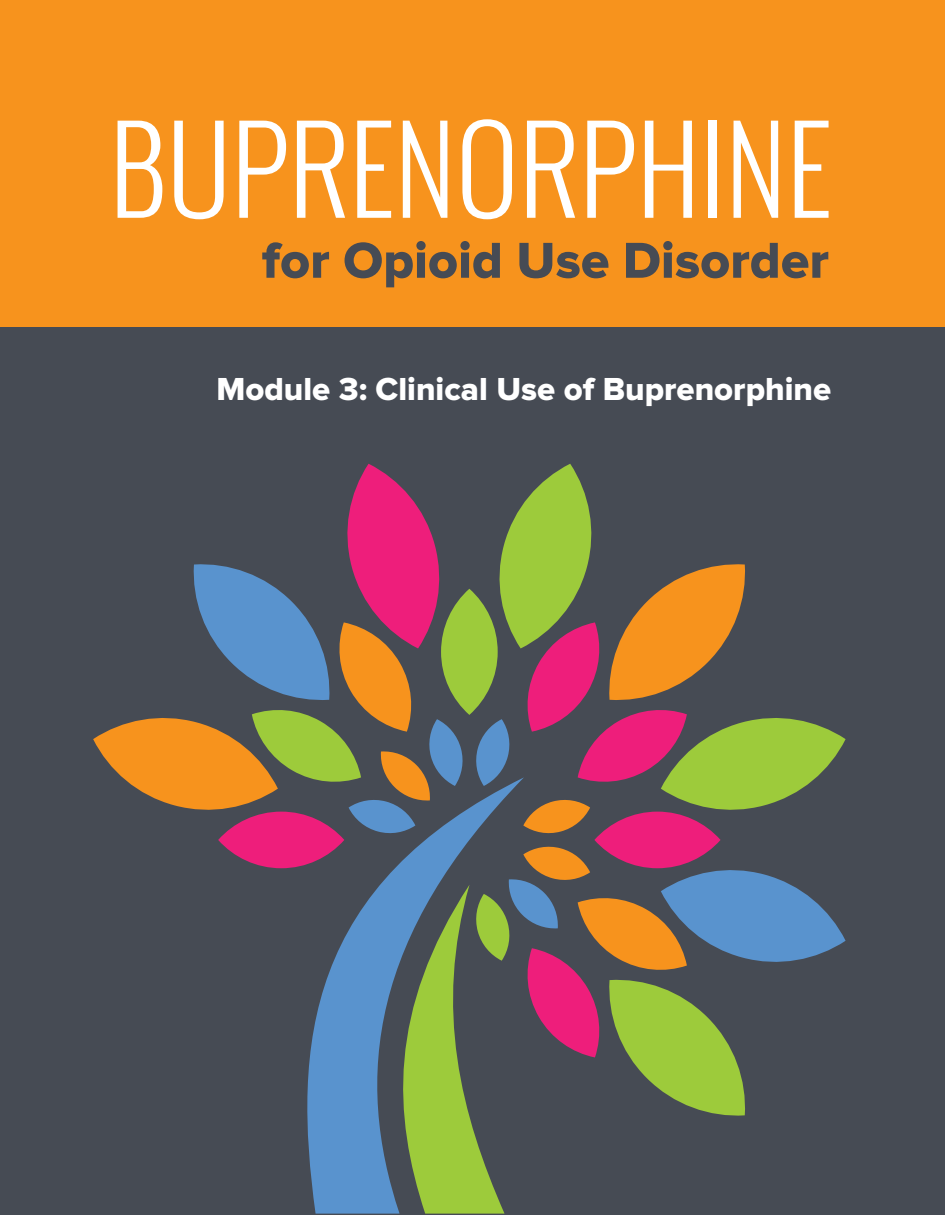
<style>
.page{position:relative;width:945px;height:1215px;background:#fff}
.page>*{position:absolute;margin:0;border:0;box-sizing:border-box;transform-origin:0 0}
.t1{font:300 115.65px "Oswald";color:#fff}
.t2{font:52.35px "Proxima Nova Extrabld";color:#464b54}
.t3{font:33px "Proxima Nova Extrabld";color:#fff}
</style>
<div class="page">
<div style="left:0;top:327px;width:945px;height:887px;background:#464b54"></div>
<svg style="left:293px;top:805px;width:181px;height:409px;fill:#5993ce"></svg>
<div style="left:441px;top:589px;width:57px;height:126px;background:#9dcb3b;border-radius:50%"></div>
<div style="left:594px;top:812px;width:127px;height:56px;background:#ee1e7b;border-radius:50%"></div>
<div style="left:218px;top:812px;width:126px;height:56px;background:#ee1e7b;border-radius:50%"></div>
<svg style="left:93px;top:464px;width:372px;height:371px"></svg>
<svg style="left:474px;top:464px;width:372px;height:371px"></svg>
<svg style="left:387px;top:845px;width:459px;height:369px"></svg>
<div style="left:0;top:0;width:945px;height:327px;background:#f7931d"></div>
<h1 class="t1" style="left:109px;top:91px;width:724px">BUPRENORPHINE</h1>
<h2 class="t2" style="left:262px;top:236px;width:569px">for Opioid Use Disorder</h2>
<p class="t3" style="left:216px;top:374px;width:616px">Module 3: Clinical Use of Buprenorphine</p>
</div>
